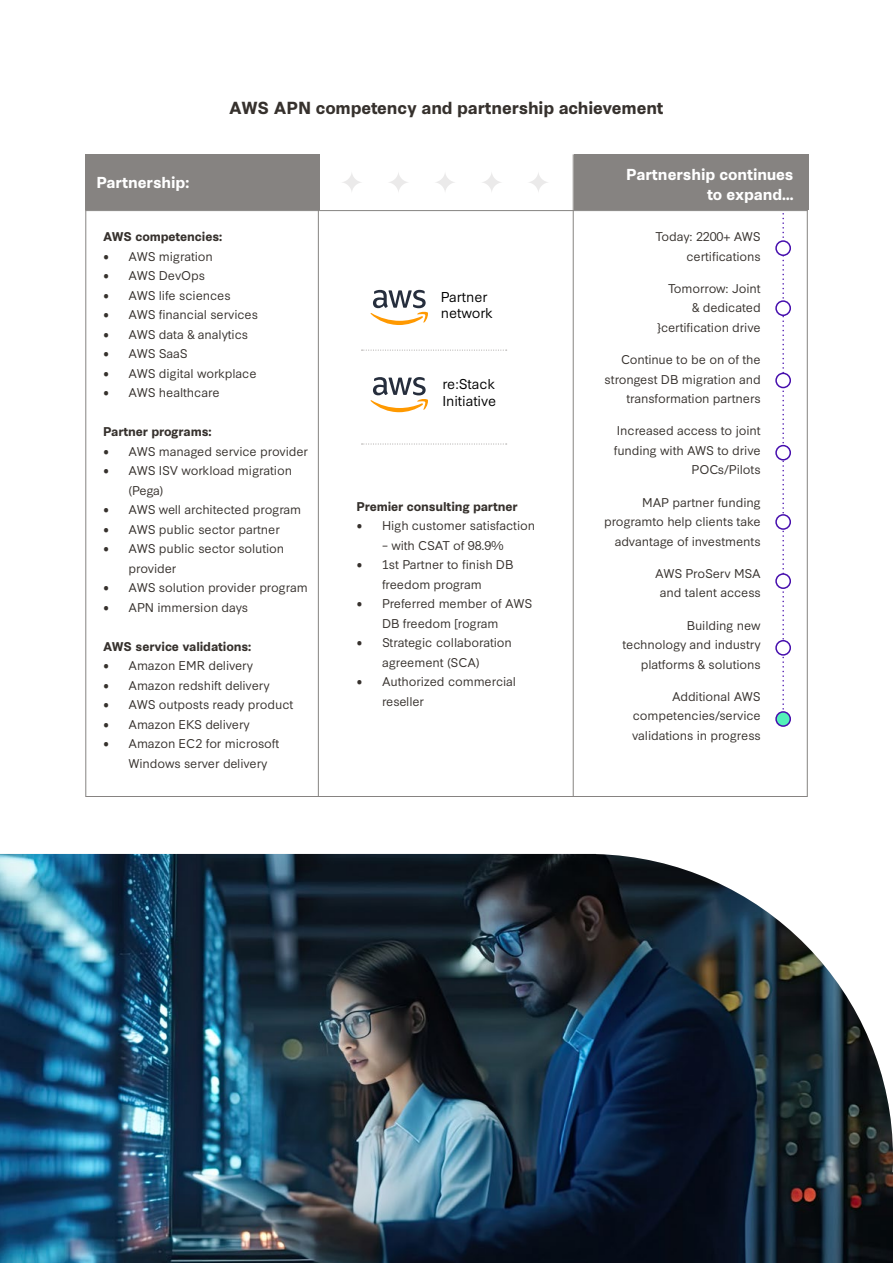
<style>
.page{position:relative;width:893px;height:1263px;background:#fff}
.page>*{position:absolute;margin:0;border:0;box-sizing:border-box;transform-origin:0 0}
.t1{font:700 16.5px "Synthese";letter-spacing:-.01em;color:#36312d}
.t2{font:700 15px/19.5px "Synthese";letter-spacing:-.005em;color:#fff;text-align:right}
.t3{font:13.5px/16.2px "Synthese";letter-spacing:-.005em;color:#000}
.t4{font:12px/19.5px "Synthese";letter-spacing:-.01em;color:#36312d;text-align:right}
.t5{font:700 12px "Synthese";letter-spacing:-.01em;color:#36312d}
</style>
<div class="page">
<svg style="left:782px;top:211px;width:2px;height:499px"></svg>
<div style="left:574px;top:154px;width:234px;height:56px;background:#868381"></div>
<div style="left:85px;top:154px;width:234px;height:56px;background:#868381"></div>
<div style="left:776px;top:241px;width:14px;height:14px;background:#fff;border-radius:50%"></div>
<div style="left:775px;top:240px;width:16px;height:16px;border:2px solid #460ead;border-radius:50%"></div>
<div style="left:776px;top:301px;width:14px;height:14px;background:#fff;border-radius:50%"></div>
<div style="left:775px;top:300px;width:16px;height:16px;border:2px solid #460ead;border-radius:50%"></div>
<div style="left:776px;top:373px;width:14px;height:14px;background:#fff;border-radius:50%"></div>
<div style="left:775px;top:373px;width:16px;height:15px;border:2px solid #460ead;border-radius:50%"></div>
<div style="left:776px;top:446px;width:14px;height:14px;background:#fff;border-radius:50%"></div>
<div style="left:775px;top:445px;width:16px;height:15px;border:2px solid #460ead;border-radius:50%"></div>
<div style="left:776px;top:515px;width:14px;height:14px;background:#fff;border-radius:50%"></div>
<div style="left:775px;top:514px;width:16px;height:16px;border:2px solid #460ead;border-radius:50%"></div>
<div style="left:776px;top:574px;width:14px;height:14px;background:#fff;border-radius:50%"></div>
<div style="left:775px;top:573px;width:16px;height:16px;border:2px solid #460ead;border-radius:50%"></div>
<div style="left:776px;top:641px;width:14px;height:14px;background:#fff;border-radius:50%"></div>
<div style="left:775px;top:640px;width:16px;height:16px;border:2px solid #460ead;border-radius:50%"></div>
<div style="left:776px;top:712px;width:14px;height:14px;background:#52f1b9;border-radius:50%"></div>
<div style="left:775px;top:711px;width:16px;height:16px;border:2px solid #460ead;border-radius:50%"></div>
<hr style="left:318px;top:154px;width:1px;height:642px;background:#868381">
<hr style="left:85px;top:154px;width:1px;height:642px;background:#868381">
<hr style="left:807px;top:154px;width:1px;height:642px;background:#868381">
<hr style="left:573px;top:154px;width:1px;height:642px;background:#868381">
<hr style="left:85px;top:796px;width:723px;height:1px;background:#868381">
<hr style="left:85px;top:210px;width:723px;height:1px;background:#868381">
<svg style="left:370px;top:290px;width:58px;height:35px"></svg>
<svg style="left:370px;top:377px;width:58px;height:35px"></svg>
<svg style="left:362px;top:350px;width:145px;height:1px"></svg>
<svg style="left:362px;top:443px;width:145px;height:2px"></svg>
<svg style="left:433px;top:171px;width:24px;height:23px"></svg>
<svg style="left:340px;top:171px;width:23px;height:23px"></svg>
<svg style="left:387px;top:171px;width:23px;height:23px"></svg>
<svg style="left:527px;top:171px;width:23px;height:23px"></svg>
<svg style="left:480px;top:171px;width:23px;height:23px"></svg>
<img style="left:0;top:854px;width:893px;height:409px">
<h1 class="t1" style="left:229px;top:95px;width:436px">AWS APN competency and partnership achievement</h1>
<p class="t2" style="left:96px;top:171px;width:94px">Partnership:</p>
<p class="t2" style="left:626px;top:164px;width:169px">Partnership continues to expand…</p>
<p class="t5" style="left:103px;top:227px;width:121px">AWS competencies:</p>
<p class="t4" style="left:103px;top:245px;width:111px">• AWS migration</p>
<p class="t4" style="left:103px;top:265px;width:104px">• AWS DevOps</p>
<p class="t4" style="left:103px;top:284px;width:129px">• AWS life sciences</p>
<p class="t4" style="left:103px;top:304px;width:156px">• AWS financial services</p>
<p class="t4" style="left:103px;top:323px;width:147px">• AWS data &amp; analytics</p>
<p class="t4" style="left:103px;top:343px;width:86px">• AWS SaaS</p>
<p class="t4" style="left:103px;top:362px;width:155px">• AWS digital workplace</p>
<p class="t4" style="left:103px;top:382px;width:118px">• AWS healthcare</p>
<p class="t5" style="left:103px;top:422px;width:110px">Partner programs:</p>
<p class="t4" style="left:103px;top:440px;width:207px">• AWS managed service provider</p>
<p class="t4" style="left:129px;top:460px;width:165px;text-align:left;text-indent:-26px">• AWS ISV workload migration (Pega)</p>
<p class="t4" style="left:103px;top:499px;width:200px">• AWS well architected program</p>
<p class="t4" style="left:103px;top:518px;width:179px">• AWS public sector partner</p>
<p class="t4" style="left:129px;top:538px;width:157px;text-align:left;text-indent:-26px">• AWS public sector solution provider</p>
<p class="t4" style="left:103px;top:577px;width:206px">• AWS solution provider program</p>
<p class="t4" style="left:103px;top:596px;width:147px">• APN immersion days</p>
<p class="t5" style="left:103px;top:637px;width:150px">AWS service validations:</p>
<p class="t4" style="left:103px;top:655px;width:152px">• Amazon EMR delivery</p>
<p class="t4" style="left:103px;top:674px;width:168px">• Amazon redshift delivery</p>
<p class="t4" style="left:103px;top:694px;width:192px">• AWS outposts ready product</p>
<p class="t4" style="left:103px;top:713px;width:148px">• Amazon EKS delivery</p>
<p class="t4" style="left:129px;top:733px;width:152px;text-align:left;text-indent:-26px">• Amazon EC2 for microsoft<br>Windows server delivery</p>
<p class="t3" style="left:441px;top:287px;width:54px">Partner network</p>
<p class="t3" style="left:442px;top:375px;width:55px">re:Stack<br>Initiative</p>
<p class="t5" style="left:356px;top:497px;width:163px">Premier consulting partner</p>
<p class="t4" style="left:356px;top:515px;width:180px">• High customer satisfaction</p>
<p class="t4" style="left:382px;top:534px;width:123px">– with CSAT of 98.9%</p>
<p class="t4" style="left:356px;top:554px;width:158px;text-align:center">• 1st Partner to finish DB freedom program</p>
<p class="t4" style="left:382px;top:593px;width:152px;text-align:left;text-indent:-26px">• Preferred member of AWS<br>DB freedom [rogram</p>
<p class="t4" style="left:356px;top:632px;width:157px;text-align:center">• Strategic collaboration agreement (SCA)</p>
<p class="t4" style="left:382px;top:671px;width:136px;text-align:left;text-indent:-26px">• Authorized commercial reseller</p>
<p class="t4" style="left:656px;top:226px;width:107px">Today: 2200+ AWS certifications</p>
<p class="t4" style="left:657px;top:277px;width:105px">Tomorrow: Joint<br>&amp; dedicated }certification drive</p>
<p class="t4" style="left:605px;top:349px;width:158px">Continue to be on of the strongest DB migration and transformation partners</p>
<p class="t4" style="left:614px;top:420px;width:148px">Increased access to joint funding with AWS to drive<br>POCs/Pilots</p>
<p class="t4" style="left:604px;top:491px;width:158px">MAP partner funding programto help clients take advantage of investments</p>
<p class="t4" style="left:655px;top:563px;width:107px;text-align:center">AWS ProServ MSA and talent access</p>
<p class="t4" style="left:622px;top:614px;width:140px">Building new technology and industry platforms &amp; solutions</p>
<p class="t4" style="left:632px;top:686px;width:130px;text-align:justify;text-indent:40px">Additional AWS competencies/service validations in progress</p>
</div>
